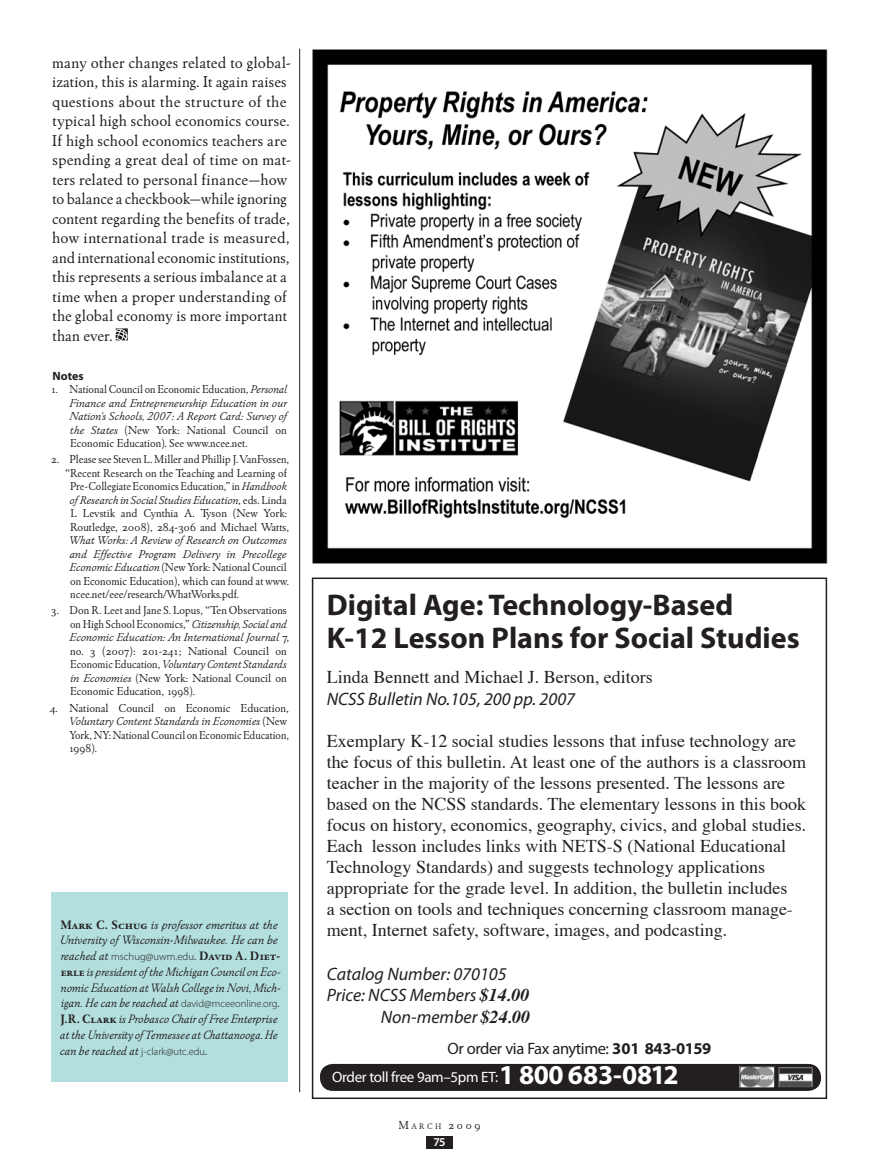
<style>
.page{position:relative;width:878px;height:1161px;background:#fff}
.page>*{position:absolute;margin:0;border:0;box-sizing:border-box;transform-origin:0 0}
.t1{font:700 30px/33px "Myriad Pro";color:#231f20}
.t2{font:700 27.3px "Myriad Pro";letter-spacing:-.015em;color:#fff}
.t3{font:18px/21px "Times";color:#231f20}
.t4{font:italic 18px "Myriad Pro";color:#231f20}
.t5{font:16.5px/19.5px "Winchester New ITC";letter-spacing:.01em;color:#231f20}
.t6{font:16.5px "Myriad Pro";letter-spacing:-.025em;color:#231f20}
.t7{font:15px "Myriad Pro";letter-spacing:-.025em;color:#fff}
.t8{font:12.75px/15.8px "Winchester New ITC Book Italic OS";color:#231f20;scale:.94 1}
.t9{font:12.75px/15.8px "Winchester New ITC Book Italic OS";color:#231f20}
.t10{font:12px/13.5px "Winchester New ITC Book OS";color:#231f20}
.t11{font:12px/13.5px "Winchester New ITC Book OS";color:#231f20;text-align:right;scale:.96 1}
.t12{font:italic 12px/13.5px "Winchester New ITC";color:#231f20}
.t13{font:12px/13.5px "Winchester New ITC Book OS";color:#231f20;scale:.94 1}
.t14{font:12px "Winchester New ITC Book OS";color:#231f20;scale:.95 1}
.t15{font:italic 12px "Winchester New ITC";color:#231f20;scale:.96 1}
.t16{font:italic 12px "Winchester New ITC";color:#231f20;scale:.94 1}
.t17{font:12px "Winchester New ITC Book OS";color:#231f20}
.t18{font:700 12px "Myriad Pro";color:#231f20}
.t19{font:600 12px "Myriad Pro";color:#fff}
.t20{font:300 10.5px "Myriad Pro";color:#231f20}
.s1{font-family:"Winchester New ITC";font-style:italic}
.s2{font-family:"Winchester New ITC Book OS";font-style:normal}
.s3{font-family:"Winchester New ITC Bold SC"}
.s4{font-family:"Winchester New ITC Book Italic OS";font-weight:400;font-size:12.75px}
.s5{font-family:"Winchester New ITC Bold SC";font-weight:400;font-size:12.75px}
.s6{font-family:"Myriad Pro";font-weight:300;font-size:10.5px}
.s7{font-family:"Times";font-weight:700}
.s8{font-weight:700}
.s9{font-size:8.4px}
</style>
<div class="page">
<div style="left:426px;top:1136px;width:26px;height:12px;background:#231f20"></div>
<svg style="left:116px;top:328px;width:12px;height:12px"></svg>
<img style="left:312px;top:49px;width:516px;height:515px">
<hr style="left:299px;top:49px;width:1px;height:1043px;background:#231f20">
<div style="left:51px;top:892px;width:236px;height:189px;background:#b3dfde"></div>
<div style="left:312px;top:578px;width:515px;height:521px;border:2px solid #231f20"></div>
<div style="left:320px;top:1064px;width:501px;height:27px;background:#231f20;border-radius:13px"></div>
<img style="left:741px;top:1069px;width:31px;height:17px">
<img style="left:780px;top:1069px;width:31px;height:17px">
<div style="left:778px;top:1067px;width:35px;height:21px;border:1px solid #231f20"></div>
<p class="t5" style="left:52px;top:52px;width:241px">many other changes related to global&shy;ization, this is alarming. It again raises questions about the structure of the typical high school economics course.<br>If high school economics teachers are spending a great deal of time on mat&shy;ters related to personal finance—how to balance a checkbook—while ignoring content regarding the benefits of trade, how international trade is measured, and international economic institutions, this represents a serious imbalance at a time when a proper understanding of the global economy is more important than ever.</p>
<p class="t18" style="left:53px;top:369px;width:33px">Notes</p>
<p class="t14" style="left:51px;top:382px;width:250px">1. National Council on Economic Education, <span class="s1">Personal</span></p>
<p class="t12" style="left:69px;top:396px;width:219px">Finance and Entrepreneurship Education in our<br>Nation’s Schools, 2007: A Report Card: Survey of</p>
<p class="t10" style="left:70px;top:423px;width:218px"><span class="s1">the States</span> (New York: National Council on<br>Economic Education). See www.ncee.net.</p>
<p class="t11" style="left:51px;top:452px;width:249px">2. Please see Steven L. Miller and Phillip J. VanFossen, “Recent Research on the Teaching and Learning of<br>Pre-Collegiate Economics Education,” in <span class="s1">Handbook</span></p>
<p class="t15" style="left:69px;top:493px;width:228px">of Research in Social Studies Education<span class="s2">, eds. Linda</span></p>
<p class="t10" style="left:70px;top:506px;width:221px">L Levstik and Cynthia A. Tyson (New York:<br>Routledge, 2008), 284-306 and Michael Watts,</p>
<p class="t12" style="left:69px;top:533px;width:219px">What Works: A Review of Research on Outcomes and Effective Program Delivery in Precollege</p>
<p class="t11" style="left:69px;top:560px;width:230px;text-align:left"><span class="s1">Economic Education</span> (New York: National Council on Economic Education), which can found at www. ncee.net/eee/research/WhatWorks.pdf.</p>
<p class="t10" style="left:51px;top:603px;width:237px;text-align:right">3. Don R. Leet and Jane S. Lopus, “Ten Observations on High School Economics,” <span class="s1">Citizenship, Social and</span></p>
<p class="t12" style="left:69px;top:631px;width:221px">Economic Education: An International Journal <span class="s2">7,</span></p>
<p class="t10" style="left:70px;top:644px;width:218px">no. 3 (2007): 201-241; National Council on</p>
<p class="t16" style="left:70px;top:657px;width:232px"><span class="s2">Economic Education,</span> Voluntary Content Standards</p>
<p class="t10" style="left:70px;top:671px;width:218px"><span class="s1">in Economies</span> (New York: National Council on<br>Economic Education, 1998).</p>
<p class="t10" style="left:50px;top:701px;width:241px">4. National Council on Economic Education,</p>
<p class="t12" style="left:69px;top:714px;width:219px">Voluntary Content Standards in Economies <span class="s2">(New</span></p>
<p class="t13" style="left:69px;top:728px;width:236px">York, NY: National Council on Economic Education,<br>1998).</p>
<p class="t9" style="left:59px;top:916px;width:220px"><span class="s3">Mark C. Schug</span> is professor emeritus at the<br>University of Wisconsin-Milwaukee. He can be</p>
<p class="t20" style="left:60px;top:951px;width:222px"><span class="s4">reached at</span> mschug@uwm.edu<span class="s4">.</span> <span class="s5">David A. Diet-</span></p>
<p class="t8" style="left:60px;top:964px;width:236px"><span class="s3">erle</span> is president of the Michigan Council on Eco&shy;nomic Education at Walsh College in Novi, Mich&shy;igan. He can be reached at <span class="s6">david@mceeonline.org</span>.<br><span class="s3">J.R. Clark</span> is Probasco Chair of Free Enterprise at the University of Tennessee at Chattanooga. He can be reached at <span class="s6">j-clark@utc.edu</span>.</p>
<h1 class="t1" style="left:327px;top:589px;width:474px">Digital Age: Technology-Based<br>K-12 Lesson Plans for Social Studies</h1>
<p class="t3" style="left:327px;top:665px;width:327px">Linda Bennett and Michael J. Berson, editors</p>
<p class="t4" style="left:327px;top:689px;width:250px">NCSS Bulletin No.105, 200 pp. 2007</p>
<p class="t3" style="left:327px;top:729px;width:481px">Exemplary K-12 social studies lessons that infuse technology are the focus of this bulletin. At least one of the authors is a classroom teacher in the majority of the lessons presented. The lessons are based on the NCSS standards. The elementary lessons in this book focus on history, economics, geography, civics, and global studies.<br>Each lesson includes links with NETS-S (National Educational Technology Standards) and suggests technology applications appropriate for the grade level. In addition, the bulletin includes<br>a section on tools and techniques concerning classroom manage&shy;ment, Internet safety, software, images, and podcasting.</p>
<p class="t4" style="left:327px;top:964px;width:181px">Catalog Number: 070105</p>
<p class="t4" style="left:327px;top:985px;width:204px">Price: NCSS Members <span class="s7">$14.00</span></p>
<p class="t4" style="left:381px;top:1007px;width:151px">Non-member <span class="s7">$24.00</span></p>
<p class="t6" style="left:447px;top:1039px;width:265px">Or order via Fax anytime: <span class="s8">301 843-0159</span></p>
<h2 class="t2" style="left:499px;top:1060px;width:181px">1 800 683-0812</h2>
<p class="t7" style="left:332px;top:1069px;width:168px">Order toll free 9am–5pm ET:</p>
<p class="t17" style="left:398px;top:1118px;width:83px">M<span class="s9">ARCH</span> 2009</p>
<p class="t19" style="left:433px;top:1134px;width:14px">75</p>
</div>
